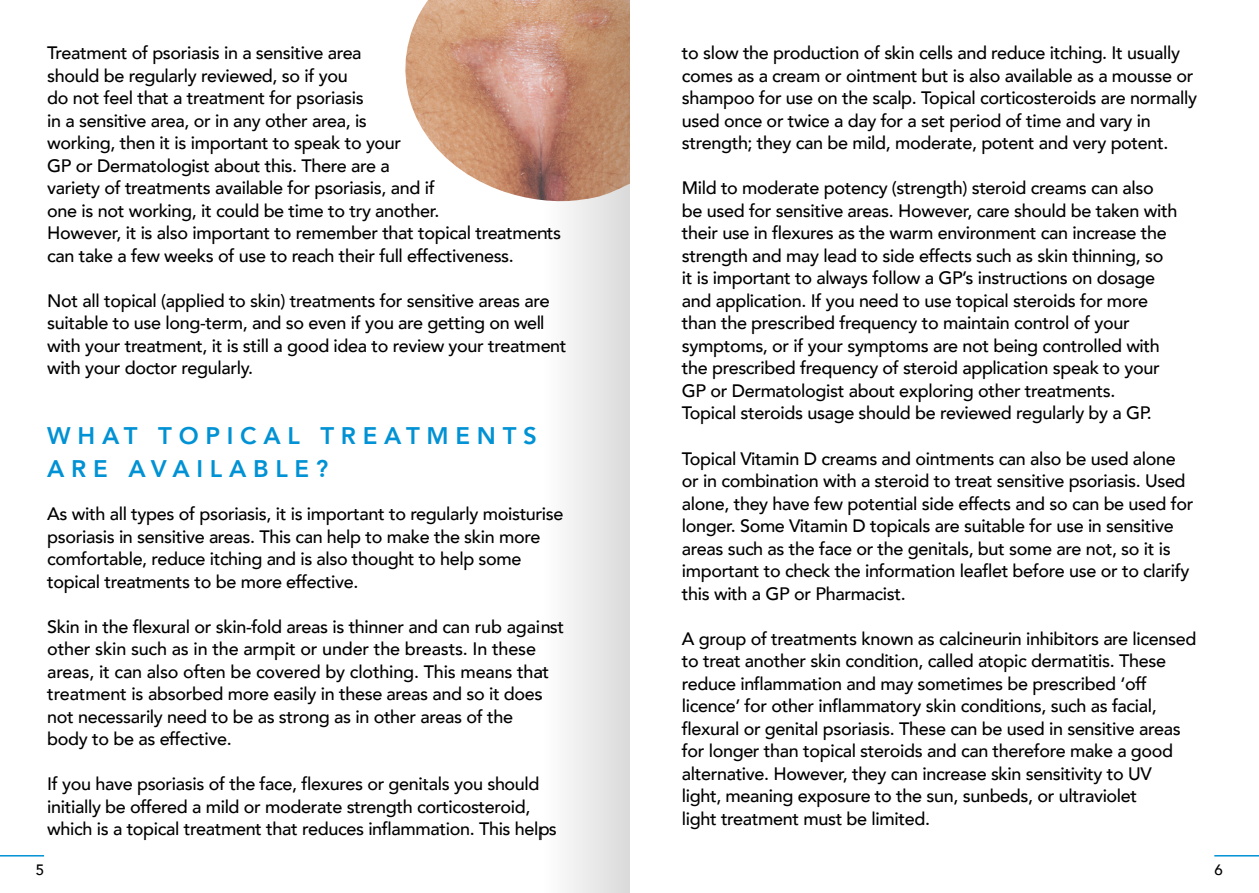
<style>
.page{position:relative;width:1259px;height:893px;background:#fff}
.page>*{position:absolute;margin:0;border:0;box-sizing:border-box;transform-origin:0 0}
.t1{font:800 24px/33px "Avenir";letter-spacing:.28em;color:#0092d4}
.t2{font:500 18px/22.5px "Avenir";letter-spacing:-.02em;color:#000}
.t3{font:500 15px "Avenir";color:#000}
</style>
<div class="page">
<hr style="left:0;top:855px;width:44px;height:1px;background:#0092d4">
<hr style="left:1214px;top:855px;width:45px;height:1px;background:#0092d4">
<img style="left:405px;top:0;width:136px;height:200px">
<svg style="left:541px;top:0;width:88px;height:893px"></svg>
<p class="t2" style="left:47px;top:41px;width:515px">Treatment of psoriasis in a sensitive area<br>should be regularly reviewed, so if you<br>do not feel that a treatment for psoriasis<br>in a sensitive area, or in any other area, is<br>working, then it is important to speak to your<br>GP or Dermatologist about this. There are a<br>variety of treatments available for psoriasis, and if<br>one is not working, it could be time to try another.<br>However, it is also important to remember that topical treatments can take a few weeks of use to reach their full effectiveness.</p>
<p class="t2" style="left:47px;top:288px;width:520px">Not all topical (applied to skin) treatments for sensitive areas are suitable to use long-term, and so even if you are getting on well with your treatment, it is still a good idea to review your treatment with your doctor regularly.</p>
<h1 class="t1" style="left:47px;top:419px;width:491px">WHAT TOPICAL TREATMENTS<br>ARE AVAILABLE?</h1>
<p class="t2" style="left:47px;top:502px;width:518px">As with all types of psoriasis, it is important to regularly moisturise psoriasis in sensitive areas. This can help to make the skin more comfortable, reduce itching and is also thought to help some topical treatments to be more effective.</p>
<p class="t2" style="left:47px;top:614px;width:518px">Skin in the flexural or skin-fold areas is thinner and can rub against other skin such as in the armpit or under the breasts. In these areas, it can also often be covered by clothing. This means that treatment is absorbed more easily in these areas and so it does not necessarily need to be as strong as in other areas of the<br>body to be as effective.</p>
<p class="t2" style="left:47px;top:772px;width:511px">If you have psoriasis of the face, flexures or genitals you should initially be offered a mild or moderate strength corticosteroid, which is a topical treatment that reduces inflammation. This helps</p>
<p class="t2" style="left:682px;top:41px;width:517px">to slow the production of skin cells and reduce itching. It usually comes as a cream or ointment but is also available as a mousse or shampoo for use on the scalp. Topical corticosteroids are normally used once or twice a day for a set period of time and vary in strength; they can be mild, moderate, potent and very potent.</p>
<p class="t2" style="left:682px;top:176px;width:497px">Mild to moderate potency (strength) steroid creams can also be used for sensitive areas. However, care should be taken with their use in flexures as the warm environment can increase the strength and may lead to side effects such as skin thinning, so it is important to always follow a GP’s instructions on dosage and application. If you need to use topical steroids for more than the prescribed frequency to maintain control of your symptoms, or if your symptoms are not being controlled with the prescribed frequency of steroid application speak to your GP or Dermatologist about exploring other treatments.<br>Topical steroids usage should be reviewed regularly by a GP.</p>
<p class="t2" style="left:682px;top:446px;width:513px">Topical Vitamin D creams and ointments can also be used alone or in combination with a steroid to treat sensitive psoriasis. Used alone, they have few potential side effects and so can be used for longer. Some Vitamin D topicals are suitable for use in sensitive areas such as the face or the genitals, but some are not, so it is important to check the information leaflet before use or to clarify this with a GP or Pharmacist.</p>
<p class="t2" style="left:682px;top:626px;width:516px">A group of treatments known as calcineurin inhibitors are licensed to treat another skin condition, called atopic dermatitis. These reduce inflammation and may sometimes be prescribed ‘off licence’ for other inflammatory skin conditions, such as facial, flexural or genital psoriasis. These can be used in sensitive areas for longer than topical steroids and can therefore make a good alternative. However, they can increase skin sensitivity to UV<br>light, meaning exposure to the sun, sunbeds, or ultraviolet<br>light treatment must be limited.</p>
<p class="t3" style="left:36px;top:857px;width:10px">5</p>
<p class="t3" style="left:1214px;top:857px;width:10px">6</p>
</div>
